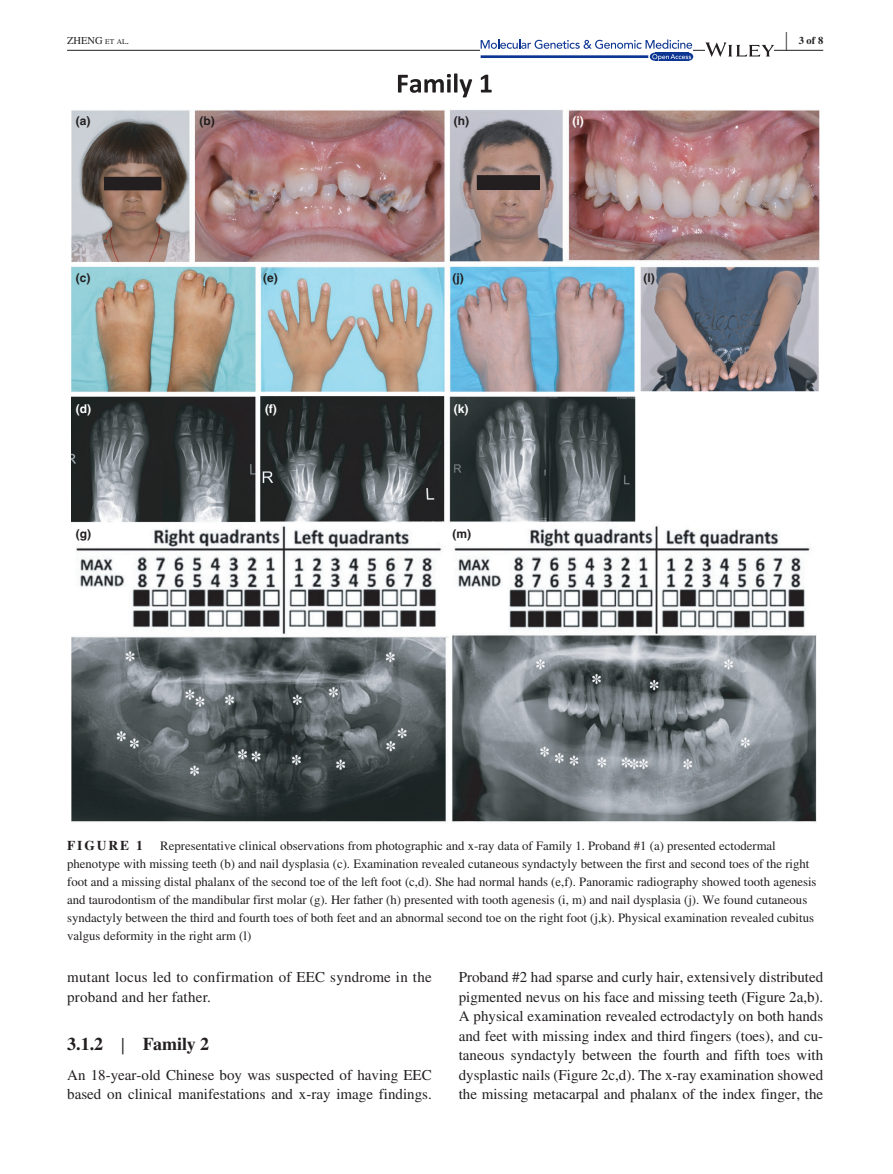
<style>
.page{position:relative;width:893px;height:1174px;background:#fff}
.page>*{position:absolute;margin:0;border:0;box-sizing:border-box;transform-origin:0 0}
.t1{font:700 25.95px "STIX";color:#231f20;scale:.36 1}
.t2{font:700 18px "STIX";color:#231f20}
.t3{font:15px/19.5px "STIX";color:#231f20}
.t4{font:700 13.5px "STIX";letter-spacing:.14em;color:#231f20}
.t5{font:12.75px/18px "STIX";color:#231f20}
.t6{font:700 12px "Helvetica";color:#231f20}
.t7{font:700 12px "Helvetica";color:#fff}
.t8{font:10.5px "STIX";color:#231f20}
.t9{font:700 10.5px "STIX";color:#231f20}
.s1{font-size:7.35px}
.s2{font-weight:400;font-size:23.7px}
</style>
<div class="page">
<hr style="left:67px;top:50px;width:756px;height:1px;background:#231f20">
<svg style="left:481px;top:39px;width:211px;height:22px"></svg>
<svg style="left:705px;top:42px;width:69px;height:15px"></svg>
<img style="left:71px;top:396px;width:745px;height:426px">
<img style="left:71px;top:109px;width:748px;height:283px">
<svg style="left:398px;top:73px;width:74px;height:24px"></svg>
<svg style="left:481px;top:75px;width:11px;height:17px"></svg>
<div style="left:104px;top:177px;width:57px;height:13px;background:#231f20"></div>
<div style="left:477px;top:176px;width:62px;height:13px;background:#231f20"></div>
<div style="left:477px;top:175px;width:63px;height:15px;border:1px solid #231f20"></div>
<h1 class="t1" style="left:785px;top:26px;width:7px">|</h1>
<p class="t8" style="left:67px;top:33px;width:64px">ZHENG <span class="s1">et al</span>.</p>
<p class="t9" style="left:799px;top:34px;width:26px">3 of 8</p>
<p class="t6" style="left:76px;top:113px;width:16px">(a)</p>
<p class="t6" style="left:199px;top:113px;width:17px">(b)</p>
<p class="t6" style="left:454px;top:113px;width:17px">(h)</p>
<p class="t7" style="left:572px;top:113px;width:13px">(i)</p>
<p class="t6" style="left:76px;top:270px;width:16px">(c)</p>
<p class="t6" style="left:263px;top:270px;width:16px">(e)</p>
<p class="t6" style="left:452px;top:270px;width:13px">(j)</p>
<p class="t6" style="left:644px;top:270px;width:13px">(l)</p>
<p class="t7" style="left:76px;top:401px;width:17px">(d)</p>
<p class="t7" style="left:265px;top:401px;width:13px">(f)</p>
<p class="t7" style="left:454px;top:401px;width:16px">(k)</p>
<p class="t6" style="left:76px;top:526px;width:17px">(g)</p>
<p class="t6" style="left:452px;top:526px;width:20px">(m)</p>
<p class="t4" style="left:67px;top:838px;width:77px">FIGURE 1</p>
<p class="t5" style="left:67px;top:838px;width:751px;text-indent:93px">Representative clinical observations from photographic and x‐ray data of Family 1. Proband #1 (a) presented ectodermal phenotype with missing teeth (b) and nail dysplasia (c). Examination revealed cutaneous syndactyly between the first and second toes of the right foot and a missing distal phalanx of the second toe of the left foot (c,d). She had normal hands (e,f). Panoramic radiography showed tooth agenesis and taurodontism of the mandibular first molar (g). Her father (h) presented with tooth agenesis (i, m) and nail dysplasia (j). We found cutaneous syndactyly between the third and fourth toes of both feet and an abnormal second toe on the right foot (j,k). Physical examination revealed cubitus valgus deformity in the right arm (l)</p>
<p class="t3" style="left:67px;top:968px;width:366px">mutant locus led to confirmation of EEC syndrome in the proband and her father.</p>
<h2 class="t2" style="left:67px;top:1033px;width:144px">3.1.2 <span class="s2">|</span> Family 2</h2>
<p class="t3" style="left:67px;top:1065px;width:366px">An 18‐year‐old Chinese boy was suspected of having EEC based on clinical manifestations and x‐ray image findings.</p>
<p class="t3" style="left:459px;top:968px;width:366px;text-align:justify">Proband #2 had sparse and curly hair, extensively distributed pigmented nevus on his face and missing teeth (Figure 2a,b).<br>A physical examination revealed ectrodactyly on both hands and feet with missing index and third fingers (toes), and cu&shy;taneous syndactyly between the fourth and fifth toes with dysplastic nails (Figure 2c,d). The x‐ray examination showed the missing metacarpal and phalanx of the index finger, the</p>
</div>
